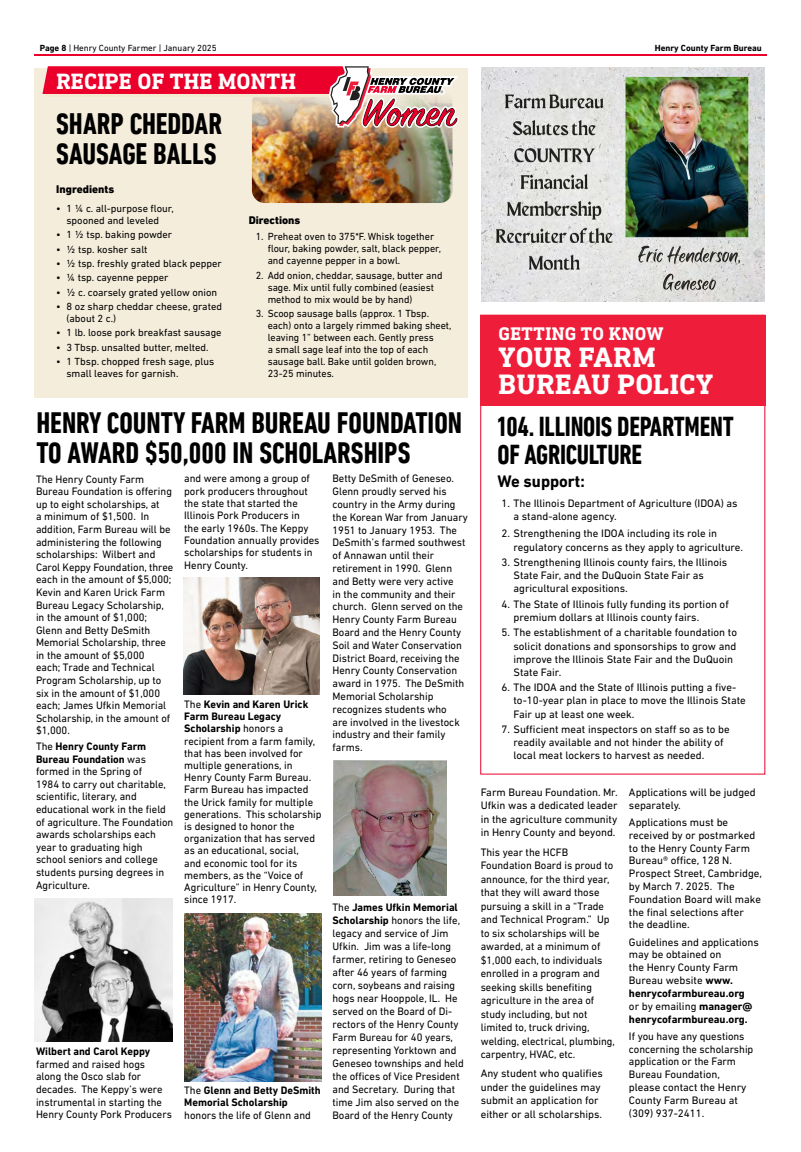
<style>
.page{position:relative;width:801px;height:1152px;background:#fff}
.page>*{position:absolute;margin:0;border:0;box-sizing:border-box;transform-origin:0 0}
.t1{font:700 condensed 30.3px/30.3px "DIN Next LT Pro";color:#000}
.t2{font:700 condensed 30.2px/30px "DIN Next LT Pro";color:#000}
.t3{font:700 28.6px/27px "DIN Next Slab Pro";letter-spacing:.015em;color:#fff}
.t4{font:700 condensed 28px/28px "DIN Next LT Pro";letter-spacing:-.01em;color:#000}
.t5{font:700 22.5px "DIN Next Slab Pro";letter-spacing:.01em;color:#fff}
.t6{font:700 18.6px "DIN Next Slab Pro";letter-spacing:.02em;color:#fff}
.t7{font:700 17px "DIN Next LT Pro";color:#000}
.t8{font:800 11.3px "DIN Next LT Pro";color:#000}
.t9{font:11px/12.8px "DIN Next LT Pro";color:#000}
.t10{font:700 11px/12.4px "DIN Next LT Pro";color:#000}
.t11{font:10.5px/12px "DIN Next LT Pro";color:#000}
.t12{font:9px "DIN Next LT Pro";color:#000}
.t13{font:700 9px "DIN Next LT Pro";color:#000}
.s1{font-weight:700}
.s2{font-weight:400}
</style>
<div class="page">
<hr style="left:34px;top:54px;width:733px;height:2px;background:#ea002a">
<div style="left:34px;top:68px;width:434px;height:329px;background:#f5eddc"></div>
<img style="left:252px;top:128px;width:201px;height:75px">
<div style="left:480px;top:316px;width:286px;height:90px;background:#ee1e3a"></div>
<img style="left:34px;top:899px;width:138px;height:143px">
<img style="left:183px;top:578px;width:137px;height:116px">
<img style="left:185px;top:913px;width:136px;height:168px">
<img style="left:334px;top:761px;width:112px;height:135px">
<img style="left:481px;top:68px;width:284px;height:234px">
<svg style="left:42px;top:66px;width:417px;height:62px"></svg>
<p class="t12" style="left:40px;top:43px;width:178px"><span class="s1">Page 8</span> | Henry County Farmer | January 2025</p>
<p class="t13" style="left:655px;top:43px;width:109px">Henry County Farm Bureau</p>
<h3 class="t5" style="left:56px;top:68px;width:241px">RECIPE OF THE MONTH</h3>
<h1 class="t1" style="left:56px;top:108px;width:167px">SHARP CHEDDAR<br>SAUSAGE BALLS</h1>
<p class="t8" style="left:56px;top:183px;width:59px">Ingredients</p>
<p class="t11" style="left:56px;top:202px;width:119px;text-align:center">• 1 ¼ c. all-purpose flour, spooned and leveled</p>
<p class="t11" style="left:56px;top:229px;width:117px">• 1 ½ tsp. baking powder</p>
<p class="t11" style="left:56px;top:243px;width:93px">• ½ tsp. kosher salt</p>
<p class="t11" style="left:56px;top:257px;width:167px">• ½ tsp. freshly grated black pepper</p>
<p class="t11" style="left:56px;top:272px;width:114px">• ¼ tsp. cayenne pepper</p>
<p class="t11" style="left:56px;top:286px;width:163px">• ½ c. coarsely grated yellow onion</p>
<p class="t11" style="left:67px;top:300px;width:157px;text-indent:-10px">• 8 oz sharp cheddar cheese, grated (about 2 c.)</p>
<p class="t11" style="left:56px;top:327px;width:167px">• 1 lb. loose pork breakfast sausage</p>
<p class="t11" style="left:56px;top:341px;width:154px">• 3 Tbsp. unsalted butter, melted.</p>
<p class="t11" style="left:67px;top:355px;width:149px;text-indent:-10px">• 1 Tbsp. chopped fresh sage, plus small leaves for garnish.</p>
<p class="t8" style="left:249px;top:213px;width:53px">Directions</p>
<p class="t11" style="left:268px;top:231px;width:175px;text-indent:-12px">1. Preheat oven to 375*F. Whisk together flour, baking powder, salt, black pepper, and cayenne pepper in a bowl.</p>
<p class="t11" style="left:268px;top:269px;width:176px;text-indent:-12px">2. Add onion, cheddar, sausage, butter and sage. Mix until fully combined (easiest method to mix would be by hand)</p>
<p class="t11" style="left:268px;top:307px;width:185px;text-indent:-12px">3. Scoop sausage balls (approx. 1 Tbsp. each) onto a largely rimmed baking sheet, leaving 1” between each. Gently press<br>a small sage leaf into the top of each sausage ball. Bake until golden brown, 23-25 minutes.</p>
<h2 class="t2" style="left:36px;top:408px;width:427px">HENRY COUNTY FARM BUREAU FOUNDATION<br>TO AWARD $50,000 IN SCHOLARSHIPS</h2>
<p class="t9" style="left:36px;top:472px;width:139px">The Henry County Farm<br>Bureau Foundation is offering up to eight scholarships, at<br>a minimum of $1,500. In addition, Farm Bureau will be administering the following scholarships: Wilbert and<br>Carol Keppy Foundation, three each in the amount of $5,000;<br>Kevin and Karen Urick Farm<br>Bureau Legacy Scholarship, in the amount of $1,000;<br>Glenn and Betty DeSmith<br>Memorial Scholarship, three in the amount of $5,000<br>each; Trade and Technical<br>Program Scholarship, up to six in the amount of $1,000 each; James Ufkin Memorial<br>Scholarship, in the amount of $1,000.</p>
<p class="t9" style="left:36px;top:740px;width:139px">The <span class="s1">Henry County Farm<br>Bureau Foundation</span> was formed in the Spring of<br>1984 to carry out charitable, scientific, literary, and educational work in the field of agriculture. The Foundation awards scholarships each year to graduating high school seniors and college students pursing degrees in<br>Agriculture.</p>
<p class="t9" style="left:184px;top:472px;width:137px;line-height:12.3px">and were among a group of pork producers throughout the state that started the<br>Illinois Pork Producers in<br>the early 1960s. The Keppy<br>Foundation annually provides scholarships for students in<br>Henry County.</p>
<p class="t9" style="left:184px;top:698px;width:139px;line-height:12.2px">The <span class="s1">Kevin and Karen Urick<br>Farm Bureau Legacy<br>Scholarship</span> honors a recipient from a farm family, that has been involved for multiple generations, in<br>Henry County Farm Bureau.<br>Farm Bureau has impacted the Urick family for multiple generations. This scholarship is designed to honor the organization that has served as an educational, social,<br>and economic tool for its members, as the “Voice of<br>Agriculture” in Henry County, since 1917.</p>
<p class="t10" style="left:36px;top:1045px;width:116px">Wilbert and Carol Keppy</p>
<p class="t9" style="left:36px;top:1058px;width:137px">farmed and raised hogs along the Osco slab for decades. The Keppy’s were instrumental in starting the<br>Henry County Pork Producers</p>
<p class="t10" style="left:184px;top:1084px;width:138px"><span class="s2">The</span> Glenn and Betty DeSmith<br>Memorial Scholarship</p>
<p class="t9" style="left:184px;top:1108px;width:128px">honors the life of Glenn and</p>
<p class="t9" style="left:332px;top:472px;width:137px">Betty DeSmith of Geneseo.<br>Glenn proudly served his country in the Army during the Korean War from January<br>1951 to January 1953. The<br>DeSmith’s farmed southwest of Annawan until their retirement in 1990. Glenn and Betty were very active<br>in the community and their church. Glenn served on the<br>Henry County Farm Bureau<br>Board and the Henry County<br>Soil and Water Conservation<br>District Board, receiving the<br>Henry County Conservation award in 1975. The DeSmith<br>Memorial Scholarship recognizes students who<br>are involved in the livestock industry and their family farms.</p>
<p class="t9" style="left:332px;top:900px;width:133px">The <span class="s1">James Ufkin Memorial<br>Scholarship</span> honors the life, legacy and service of Jim<br>Ufkin. Jim was a life-long farmer, retiring to Geneseo after 46 years of farming corn, soybeans and raising hogs near Hooppole, IL. He served on the Board of Di&shy;rectors of the Henry County<br>Farm Bureau for 40 years, representing Yorktown and<br>Geneseo townships and held the offices of Vice President and Secretary. During that time Jim also served on the<br>Board of the Henry County</p>
<h3 class="t6" style="left:499px;top:323px;width:167px">GETTING TO KNOW</h3>
<h3 class="t3" style="left:499px;top:343px;width:216px">YOUR FARM<br>BUREAU POLICY</h3>
<h3 class="t4" style="left:498px;top:413px;width:238px">104. ILLINOIS DEPARTMENT<br>OF AGRICULTURE</h3>
<h3 class="t7" style="left:498px;top:472px;width:89px">We support:</h3>
<p class="t9" style="left:514px;top:497px;width:226px;line-height:13.2px;text-indent:-12px">1. The Illinois Department of Agriculture (IDOA) as a stand-alone agency.</p>
<p class="t9" style="left:514px;top:527px;width:231px;line-height:13.2px;text-indent:-12px">2. Strengthening the IDOA including its role in regulatory concerns as they apply to agriculture.</p>
<p class="t9" style="left:514px;top:556px;width:215px;line-height:13.2px;text-indent:-12px">3. Strengthening Illinois county fairs, the Illinois<br>State Fair, and the DuQuoin State Fair as agricultural expositions.</p>
<p class="t9" style="left:514px;top:597px;width:217px;line-height:13.2px;text-indent:-12px">4. The State of Illinois fully funding its portion of premium dollars at Illinois county fairs.</p>
<p class="t9" style="left:514px;top:626px;width:225px;line-height:13.2px;text-indent:-12px">5. The establishment of a charitable foundation to solicit donations and sponsorships to grow and improve the Illinois State Fair and the DuQuoin State Fair.</p>
<p class="t9" style="left:514px;top:681px;width:234px;line-height:13.2px;text-indent:-12px">6. The IDOA and the State of Illinois putting a five&shy;to-10-year plan in place to move the Illinois State<br>Fair up at least one week.</p>
<p class="t9" style="left:514px;top:723px;width:218px;line-height:13.2px;text-indent:-12px">7. Sufficient meat inspectors on staff so as to be readily available and not hinder the ability of local meat lockers to harvest as needed.</p>
<p class="t9" style="left:481px;top:785px;width:138px;line-height:13.5px;text-align:justify">Farm Bureau Foundation. Mr.<br>Ufkin was a dedicated leader in the agriculture community in Henry County and beyond.</p>
<p class="t9" style="left:481px;top:845px;width:136px;line-height:13.5px">This year the HCFB<br>Foundation Board is proud to announce, for the third year, that they will award those pursuing a skill in a “Trade and Technical Program.” Up to six scholarships will be awarded, at a minimum of $1,000 each, to individuals enrolled in a program and seeking skills benefiting agriculture in the area of study including, but not limited to, truck driving, welding, electrical, plumbing, carpentry, HVAC, etc.</p>
<p class="t9" style="left:481px;top:1067px;width:123px;line-height:13.5px">Any student who qualifies under the guidelines may submit an application for either or all scholarships.</p>
<p class="t9" style="left:629px;top:786px;width:128px">Applications will be judged separately.</p>
<p class="t9" style="left:629px;top:816px;width:135px">Applications must be received by or postmarked to the Henry County Farm<br>Bureau® office, 128 N.<br>Prospect Street, Cambridge, by March 7. 2025. The<br>Foundation Board will make the final selections after<br>the deadline.</p>
<p class="t9" style="left:629px;top:935px;width:132px">Guidelines and applications may be obtained on<br>the Henry County Farm<br>Bureau website <span class="s1">www. henrycofarmbureau.org<br></span>or by emailing <span class="s1">manager@ henrycofarmbureau.org.</span></p>
<p class="t9" style="left:629px;top:1029px;width:126px">If you have any questions concerning the scholarship application or the Farm<br>Bureau Foundation, please contact the Henry<br>County Farm Bureau at (309) 937-2411.</p>
</div>
